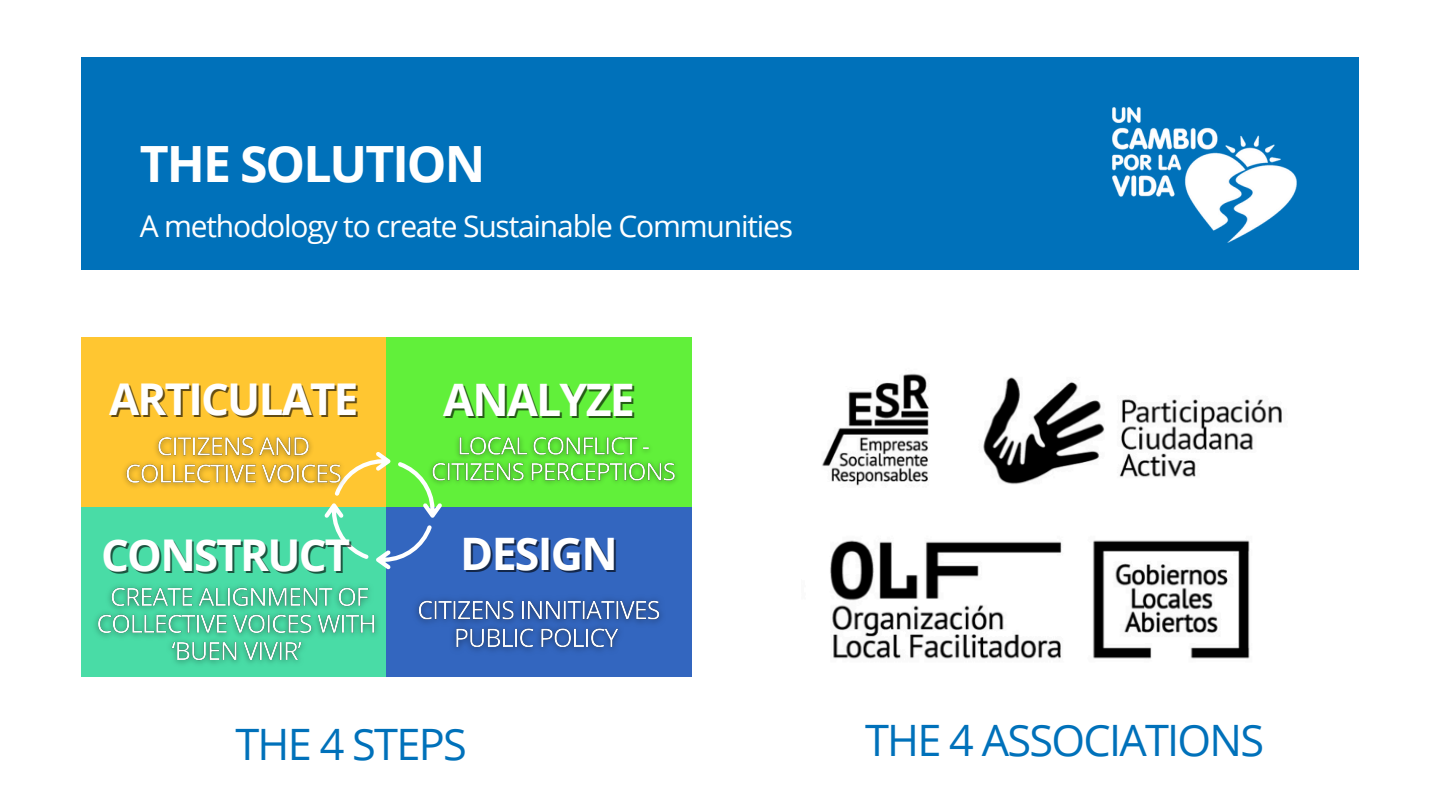
<style>
.page{position:relative;width:1440px;height:810px;background:#fff}
.page>*{position:absolute;margin:0;border:0;box-sizing:border-box;transform-origin:0 0}
.t1{font:700 50px "Open Sans";letter-spacing:-.04em;color:#fff}
.t2{font:700 44.8px "Open Sans";letter-spacing:-.04em;color:#fff}
.t3{font:700 43.8px "Open Sans";letter-spacing:-.04em;color:#fff}
.t4{font:43.3px "Open Sans";letter-spacing:-.04em;color:#0071ba}
.t5{font:30px "Open Sans";letter-spacing:-.04em;color:#fff}
</style>
<div class="page">
<div style="left:81px;top:57px;width:1278px;height:213px;background:#0071ba"></div>
<img style="left:1113px;top:108px;width:184px;height:135px">
<div style="left:81px;top:337px;width:305px;height:170px;background:#ffc631"></div>
<div style="left:386px;top:337px;width:306px;height:170px;background:#61f03a"></div>
<div style="left:81px;top:507px;width:305px;height:170px;background:#49dca6"></div>
<div style="left:386px;top:507px;width:306px;height:170px;background:#3366bf"></div>
<img style="left:822px;top:373px;width:107px;height:113px">
<img style="left:983px;top:377px;width:299px;height:108px">
<img style="left:830px;top:540px;width:420px;height:119px">
<svg style="left:398px;top:462px;width:44px;height:56px"></svg>
<svg style="left:335px;top:452px;width:55px;height:44px"></svg>
<svg style="left:324px;top:503px;width:44px;height:56px"></svg>
<svg style="left:376px;top:525px;width:56px;height:44px"></svg>
<img style="left:123px;top:435px;width:228px;height:59px">
<img style="left:424px;top:435px;width:253px;height:56px">
<img style="left:95px;top:585px;width:283px;height:79px">
<img style="left:415px;top:598px;width:247px;height:53px">
<h2 class="t1" style="left:140px;top:129px;width:347px">THE SOLUTION</h2>
<h2 class="t5" style="left:140px;top:205px;width:655px">A methodology to create Sustainable Communities</h2>
<h2 class="t3" style="left:109px;top:368px;width:251px">ARTICULATE</h2>
<h2 class="t2" style="left:443px;top:369px;width:193px">ANALYZE</h2>
<p class="t3" style="left:101px;top:524px;width:251px">CONSTRUCT</p>
<h3 class="t2" style="left:460px;top:522px;width:159px">DESIGN</h3>
<p class="t4" style="left:235px;top:714px;width:233px">THE 4 STEPS</p>
<p class="t4" style="left:865px;top:710px;width:401px">THE 4 ASSOCIATIONS</p>
</div>
